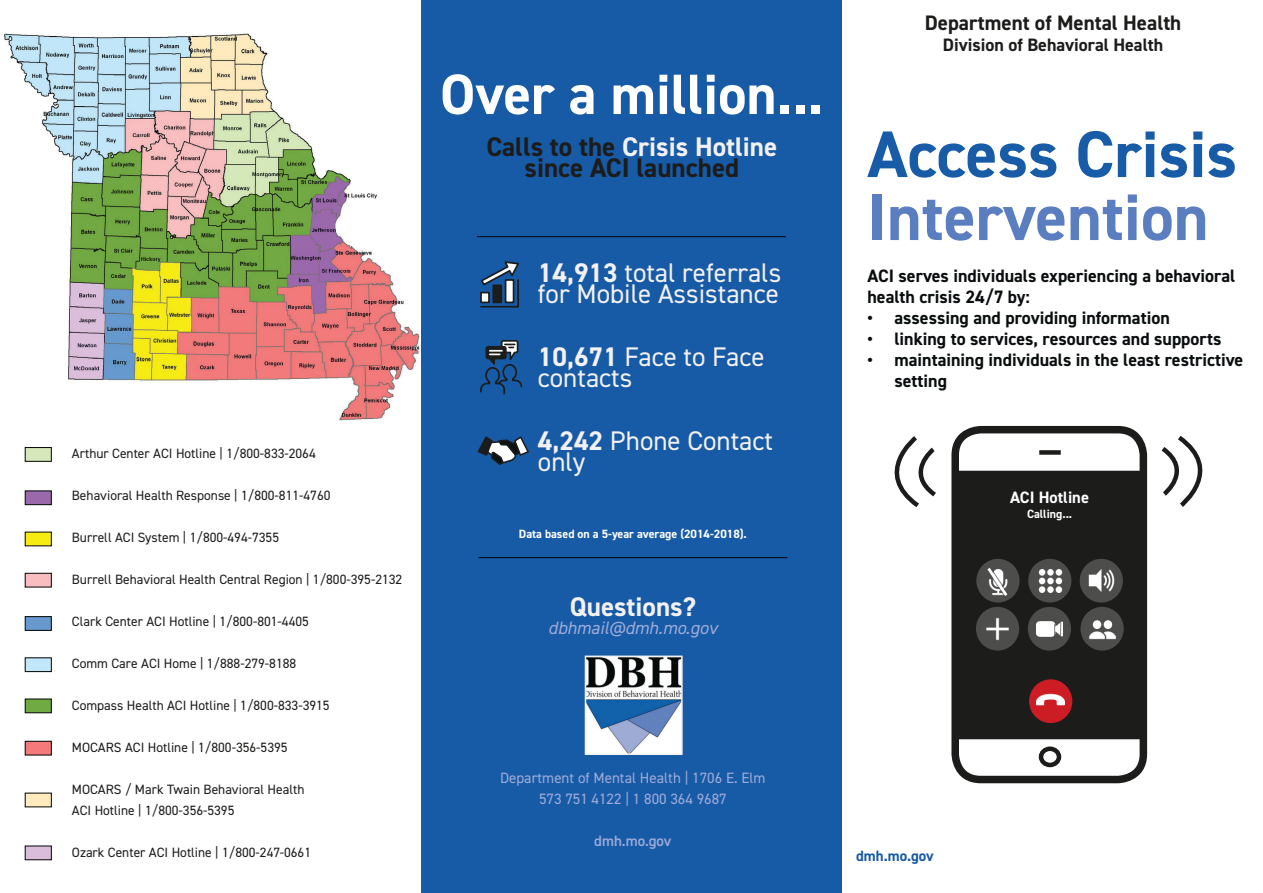
<style>
.page{position:relative;width:1263px;height:893px;background:#fff}
.page>*{position:absolute;margin:0;border:0;box-sizing:border-box;transform-origin:0 0}
.intro{font:700 66px/63px "DIN2014";color:#185ba6}
.intro-2{font:700 57px "DIN2014";color:#fff}
.Body{font:27px/21px "DIN2014";color:#f3f1f2}
.intro-3{font:700 27px/21px "DIN2014";color:#1c1c1b;text-align:center}
.Italic_text_backside{font:700 27px "DIN2014";color:#f3f1f2}
.Italic_text_backside-2{font:700 21px "DIN2014";color:#1c1c1b}
.intro-4{font:700 18px/21px "DIN2014";color:#090d0e}
.Italic_text_backside-3{font:700 18px "DIN2014";color:#1c1c1b}
.Italic_text_backside-4{font:italic 18px "DIN2014";color:#9eacd8}
.Italic_text_backside-5{font:700 16.5px "DIN2014";color:#fff}
.Address{font:15px "DIN2014";color:#9eacd8}
.t1{font:700 15px "DIN2014";color:#175aa6}
.Address-2{font:600 15px "DIN2014";color:#9eacd8}
.Italic_text_backside-6{font:13.5px/21px "DIN2014";color:#1c1c1b}
.Italic_text_backside-7{font:700 12px "DIN2014";color:#fff}
.s1{color:#f3f1f2}
.s2{font-weight:700}
.s3{color:#5a7ebf}
</style>
<div class="page">
<div style="left:951px;top:426px;width:196px;height:357px;border:8px solid #1c1c1b;border-radius:26px"></div>
<div style="left:954px;top:471px;width:191px;height:7px;background:#1c1c1b"></div>
<div style="left:954px;top:732px;width:191px;height:7px;background:#1c1c1b"></div>
<div style="left:1039px;top:746px;width:22px;height:21px;border:4px solid #1c1c1b;border-radius:50%"></div>
<div style="left:1039px;top:450px;width:22px;height:5px;background:#1c1c1b"></div>
<svg style="left:1161px;top:435px;width:42px;height:72px"></svg>
<svg style="left:894px;top:436px;width:42px;height:72px"></svg>
<img style="left:4px;top:21px;width:418px;height:400px">
<div style="left:25px;top:447px;width:27px;height:14px;background:#d6e8b9;border:1px solid #020404"></div>
<div style="left:25px;top:491px;width:27px;height:14px;background:#9a69ac;border:1px solid #020404"></div>
<div style="left:25px;top:532px;width:27px;height:14px;background:#f7ec12"></div>
<div style="left:25px;top:573px;width:27px;height:14px;background:#f9bdbf;border:1px solid #020404"></div>
<div style="left:25px;top:616px;width:27px;height:15px;background:#6799ce;border:1px solid #020404"></div>
<div style="left:25px;top:658px;width:27px;height:14px;background:#c1e7fa;border:1px solid #020404"></div>
<div style="left:25px;top:699px;width:27px;height:14px;background:#6faa43;border:1px solid #020404"></div>
<div style="left:25px;top:741px;width:27px;height:14px;background:#f3797a;border:1px solid #020404"></div>
<div style="left:25px;top:793px;width:27px;height:14px;background:#ffebbe"></div>
<div style="left:25px;top:846px;width:27px;height:14px;background:#dabddb"></div>
<div style="left:955px;top:471px;width:189px;height:265px;background:#1c1c1b"></div>
<div style="left:422px;top:0;width:420px;height:893px;background:#175aa6"></div>
<svg style="left:480px;top:261px;width:39px;height:47px"></svg>
<svg style="left:480px;top:340px;width:43px;height:55px"></svg>
<hr style="left:477px;top:236px;width:309px;height:1px;background:#020404">
<svg style="left:477px;top:436px;width:52px;height:29px"></svg>
<img style="left:588px;top:659px;width:92px;height:93px">
<div style="left:585px;top:656px;width:98px;height:99px;border:2px solid #f3f1f2"></div>
<hr style="left:478px;top:557px;width:309px;height:1px;background:#020404">
<div style="left:1028px;top:559px;width:43px;height:44px;background:#4d4d4c;border-radius:50%"></div>
<div style="left:1028px;top:607px;width:43px;height:44px;background:#4d4d4c;border-radius:50%"></div>
<div style="left:976px;top:559px;width:43px;height:44px;background:#4d4d4c;border-radius:50%"></div>
<div style="left:976px;top:607px;width:43px;height:44px;background:#4d4d4c;border-radius:50%"></div>
<div style="left:1080px;top:559px;width:43px;height:44px;background:#4d4d4c;border-radius:50%"></div>
<svg style="left:1080px;top:607px;width:44px;height:44px"></svg>
<svg style="left:1029px;top:679px;width:43px;height:44px"></svg>
<img style="left:1038px;top:569px;width:25px;height:24px">
<svg style="left:984px;top:568px;width:24px;height:31px"></svg>
<img style="left:1088px;top:569px;width:27px;height:23px">
<img style="left:980px;top:614px;width:35px;height:31px">
<img style="left:1036px;top:621px;width:26px;height:16px">
<svg style="left:1054px;top:622px;width:7px;height:15px"></svg>
<img style="left:1089px;top:615px;width:27px;height:29px">
<img style="left:1036px;top:684px;width:28px;height:33px">
<p class="Italic_text_backside-6" style="left:72px;top:443px;width:245px">Arthur Center ACI Hotline | 1/800-833-2064</p>
<p class="Italic_text_backside-6" style="left:72px;top:485px;width:260px">Behavioral Health Response | 1/800-811-4760</p>
<p class="Italic_text_backside-6" style="left:72px;top:527px;width:209px">Burrell ACI System | 1/800-494-7355</p>
<p class="Italic_text_backside-6" style="left:72px;top:569px;width:332px">Burrell Behavioral Health Central Region | 1/800-395-2132</p>
<p class="Italic_text_backside-6" style="left:72px;top:611px;width:238px">Clark Center ACI Hotline | 1/800-801-4405</p>
<p class="Italic_text_backside-6" style="left:72px;top:653px;width:226px">Comm Care ACI Home | 1/888-279-8188</p>
<p class="Italic_text_backside-6" style="left:72px;top:695px;width:259px">Compass Health ACI Hotline | 1/800-833-3915</p>
<p class="Italic_text_backside-6" style="left:72px;top:737px;width:217px">MOCARS ACI Hotline | 1/800-356-5395</p>
<p class="Italic_text_backside-6" style="left:72px;top:779px;width:234px">MOCARS / Mark Twain Behavioral Health<br>ACI Hotline | 1/800-356-5395</p>
<p class="Italic_text_backside-6" style="left:72px;top:842px;width:241px">Ozark Center ACI Hotline | 1/800-247-0661</p>
<p class="intro-2" style="left:440px;top:56px;width:385px">Over a million...</p>
<p class="intro-3" style="left:486px;top:136px;width:292px">Calls to the <span class="s1">Crisis Hotline </span>since ACI launched</p>
<p class="Body" style="left:538px;top:262px;width:245px"><span class="s2">14,913</span> total referrals for Mobile Assistance</p>
<p class="Body" style="left:538px;top:346px;width:228px"><span class="s2">10,671</span> Face to Face contacts</p>
<p class="Body" style="left:538px;top:430px;width:237px"><span class="s2">4,242</span> Phone Contact only</p>
<p class="Italic_text_backside-7" style="left:519px;top:526px;width:230px">Data based on a 5-year average (2014-2018).</p>
<p class="Italic_text_backside" style="left:570px;top:589px;width:128px">Questions?</p>
<p class="Italic_text_backside-4" style="left:548px;top:617px;width:171px">dbhmail@dmh.mo.gov</p>
<p class="Italic_text_backside-2" style="left:925px;top:9px;width:258px">Department of Mental Health</p>
<p class="Italic_text_backside-3" style="left:943px;top:33px;width:222px">Division of Behavioral Health</p>
<p class="intro" style="left:867px;top:122px;width:371px">Access Crisis<br><span class="s3">Intervention</span></p>
<p class="intro-4" style="left:867px;top:265px;width:369px">ACI serves individuals experiencing a behavioral health crisis 24/7 by:</p>
<p class="intro-4" style="left:867px;top:307px;width:304px">• assessing and providing information</p>
<p class="intro-4" style="left:867px;top:328px;width:355px">• linking to services, resources and supports</p>
<p class="intro-4" style="left:894px;top:349px;width:350px;text-indent:-27px">• maintaining individuals in the least restrictive setting</p>
<p class="Italic_text_backside-5" style="left:1010px;top:486px;width:80px">ACI Hotline</p>
<p class="Italic_text_backside-7" style="left:1027px;top:506px;width:47px">Calling...</p>
<p class="Address" style="left:500px;top:769px;width:267px">Department of Mental Health | 1706 E. Elm</p>
<p class="Address" style="left:539px;top:790px;width:189px">573 751 4122 | 1 800 364 9687</p>
<p class="Address-2" style="left:594px;top:831px;width:79px">dmh.mo.gov</p>
<p class="t1" style="left:856px;top:846px;width:79px">dmh.mo.gov</p>
</div>
